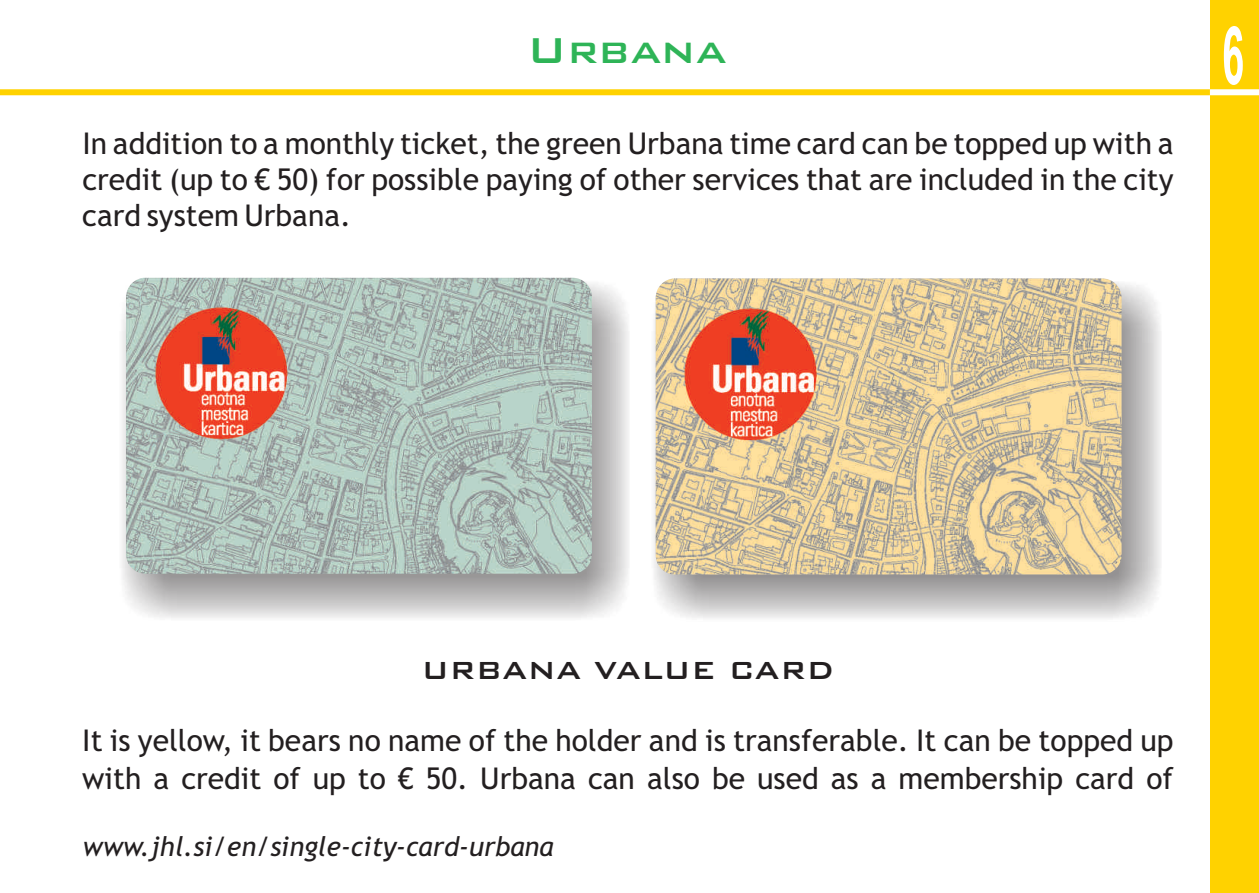
<style>
.page{position:relative;width:1259px;height:893px;background:#fff}
.page>*{position:absolute;margin:0;border:0;box-sizing:border-box;transform-origin:0 0}
.t1{font:500 48px "Bank Gothic BT";color:#2eb457}
.t2{font:500 33px "Bank Gothic BT";color:#231f20}
.t3{font:30px/36px "Trebuchet MS";color:#231f20;text-align:justify}
.t4{font:italic 27px "Trebuchet MS";color:#231f20}
</style>
<div class="page">
<div style="left:119px;top:280px;width:511px;height:341px;background:#231f20;opacity:.47"></div>
<img style="left:126px;top:278px;width:466px;height:296px;border-radius:20px">
<div style="left:651px;top:281px;width:510px;height:340px;background:#231f20;opacity:.49"></div>
<img style="left:655px;top:278px;width:466px;height:297px;border-radius:20px">
<div style="left:1210px;top:0;width:49px;height:893px;background:#ffd200"></div>
<div style="left:1204px;top:89px;width:55px;height:6px;background:#fff"></div>
<div style="left:0;top:89px;width:1210px;height:6px;background:#ffd200"></div>
<svg style="left:1223px;top:26px;width:19px;height:59px"></svg>
<h1 class="t1" style="left:527px;top:26px;width:201px">Urbana</h1>
<p class="t3" style="left:82px;top:128px;width:1092px">In addition to a monthly ticket, the green Urbana time card can be topped up with a credit (up to € 50) for possible paying of other services that are included in the city card system Urbana.</p>
<p class="t2" style="left:421px;top:654px;width:414px">URBANA VALUE CARD</p>
<p class="t3" style="left:82px;top:724px;width:1092px;line-height:37.8px">It is yellow, it bears no name of the holder and is transferable. It can be topped up with a credit of up to € 50. Urbana can also be used as a membership card of</p>
<p class="t4" style="left:83px;top:836px;width:472px">www.jhl.si/en/single-city-card-urbana</p>
</div>
